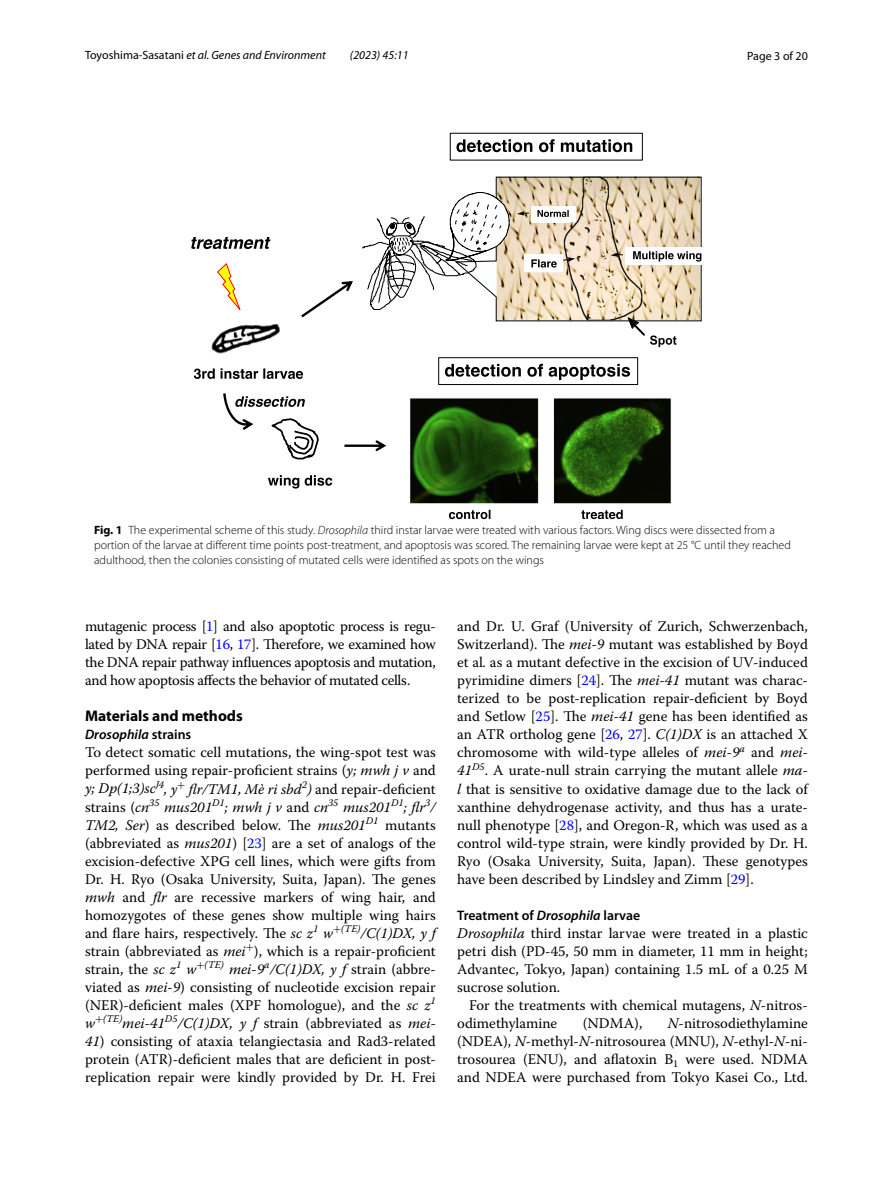
<style>
.page{position:relative;width:893px;height:1187px;background:#fff}
.page>*{position:absolute;margin:0;border:0;box-sizing:border-box;transform-origin:0 0}
.t1{font:700 15.45px "Myriad Pro";color:#000}
.t2{font:14.7px/18px "Warnock Pro";color:#000;text-align:justify}
.t3{font:600 13.8px "Myriad Pro";color:#000}
.t4{font:italic 600 13.8px "Myriad Pro";color:#000}
.t5{font:300 12px/15px "Myriad Pro";color:#000}
.t6{font:italic 12px "Myriad Pro";color:#000}
.t7{font:12px "Myriad Pro";color:#000}
.s1{font-style:normal}
.s2{font-weight:700}
.s3{font-style:italic}
.s4{color:#00f}
</style>
<div class="page">
<img style="left:212px;top:239px;width:459px;height:264px">
<svg style="left:268px;top:475px;width:31px;height:13px"></svg>
<svg style="left:305px;top:475px;width:27px;height:10px"></svg>
<svg style="left:344px;top:440px;width:42px;height:11px"></svg>
<svg style="left:456px;top:139px;width:76px;height:13px"></svg>
<svg style="left:539px;top:139px;width:16px;height:13px"></svg>
<svg style="left:561px;top:139px;width:71px;height:13px"></svg>
<div style="left:438px;top:357px;width:200px;height:28px;border:1px solid #000"></div>
<svg style="left:445px;top:364px;width:185px;height:16px"></svg>
<svg style="left:217px;top:263px;width:25px;height:49px"></svg>
<svg style="left:362px;top:176px;width:340px;height:171px"></svg>
<svg style="left:301px;top:281px;width:52px;height:36px"></svg>
<svg style="left:191px;top:237px;width:79px;height:12px"></svg>
<svg style="left:449px;top:509px;width:41px;height:10px"></svg>
<svg style="left:581px;top:509px;width:42px;height:10px"></svg>
<svg style="left:194px;top:360px;width:126px;height:100px"></svg>
<p class="t6" style="left:85px;top:48px;width:242px"><span class="s1">Toyoshima‑Sasatani</span> et al. Genes and Environment</p>
<p class="t6" style="left:350px;top:48px;width:60px">(2023) 45:11</p>
<p class="t7" style="left:747px;top:48px;width:62px">Page 3 of 20</p>
<p class="t5" style="left:94px;top:523px;width:698px"><span class="s2">Fig. 1</span> The experimental scheme of this study. <span class="s3">Drosophila</span> third instar larvae were treated with various factors. Wing discs were dissected from a portion of the larvae at different time points post-treatment, and apoptosis was scored. The remaining larvae were kept at 25 °C until they reached adulthood, then the colonies consisting of mutated cells were identified as spots on the wings</p>
<p class="t2" style="left:85px;top:617px;width:352px">mutagenic process [<span class="s4">1</span>] and also apoptotic process is regu&shy;lated by DNA repair [<span class="s4">16</span>, <span class="s4">17</span>]. Therefore, we examined how the DNA repair pathway influences apoptosis and mutation, and how apoptosis affects the behavior of mutated cells.</p>
<p class="t1" style="left:85px;top:706px;width:159px">Materials and methods</p>
<p class="t4" style="left:85px;top:726px;width:108px">Drosophila <span class="s1">strains</span></p>
<p class="t2" style="left:85px;top:743px;width:352px">To detect somatic cell mutations, the wing-spot test was performed using repair-proficient strains (<span class="s3">y; mwh j v</span> and <span class="s3">y; Dp(1;3)sc</span><sup>J4</sup><span class="s3">, y</span><sup>+</sup> <span class="s3">flr/TM1, Mè ri sbd</span><sup>2</sup><span class="s3">)</span> and repair-deficient strains (<span class="s3">cn</span><sup>35</sup> <span class="s3">mus201</span><sup>D1</sup><span class="s3">; mwh j v</span> and <span class="s3">cn</span><sup>35</sup> <span class="s3">mus201</span><sup>D1</sup><span class="s3">; flr</span><sup>3</sup><span class="s3">/ TM2, Ser</span>) as described below. The <span class="s3">mus201</span><sup>D1</sup> mutants (abbreviated as <span class="s3">mus201</span>) [<span class="s4">23</span>] are a set of analogs of the excision-defective XPG cell lines, which were gifts from Dr. H. Ryo (Osaka University, Suita, Japan). The genes <span class="s3">mwh</span> and <span class="s3">flr</span> are recessive markers of wing hair, and homozygotes of these genes show multiple wing hairs and flare hairs, respectively. The <span class="s3">sc z</span><sup>1</sup> <span class="s3">w</span><sup>+</sup><sup>(TE)</sup><span class="s3">/C(1)DX, y f </span>strain (abbreviated as <span class="s3">mei</span><sup>+</sup>), which is a repair-proficient strain, the <span class="s3">sc z</span><sup>1</sup> <span class="s3">w</span><sup>+</sup><sup>(TE)</sup> <span class="s3">mei-9</span><sup>a</sup><span class="s3">/C(1)DX, y f</span> strain (abbre&shy;viated as <span class="s3">mei-9</span>) consisting of nucleotide excision repair (NER)-deficient males (XPF homologue), and the <span class="s3">sc z</span><sup>1 </sup><span class="s3">w</span><sup>+</sup><sup>(TE)</sup><span class="s3">mei-41</span><sup>D5</sup><span class="s3">/C(1)DX, y f</span> strain (abbreviated as <span class="s3">mei-</span></p>
<p class="t2" style="left:85px;top:1031px;width:352px"><span class="s3">41</span>) consisting of ataxia telangiectasia and Rad3-related protein (ATR)-deficient males that are deficient in post&shy;replication repair were kindly provided by Dr. H. Frei</p>
<p class="t2" style="left:457px;top:617px;width:352px">and Dr. U. Graf (University of Zurich, Schwerzenbach, Switzerland). The <span class="s3">mei-9</span> mutant was established by Boyd et al<span class="s3">.</span> as a mutant defective in the excision of UV-induced pyrimidine dimers [<span class="s4">24</span>]. The <span class="s3">mei-41</span> mutant was charac&shy;terized to be post-replication repair-deficient by Boyd and Setlow [<span class="s4">25</span>]. The <span class="s3">mei-41</span> gene has been identified as an ATR ortholog gene [<span class="s4">26</span>, <span class="s4">27</span>]. <span class="s3">C(1)DX</span> is an attached X chromosome with wild-type alleles of <span class="s3">mei-9</span><sup>a</sup> and <span class="s3">mei-41</span><sup>D5</sup>. A urate-null strain carrying the mutant allele <span class="s3">ma&shy;l</span> that is sensitive to oxidative damage due to the lack of xanthine dehydrogenase activity, and thus has a urate&shy;null phenotype [<span class="s4">28</span>], and Oregon-R, which was used as a control wild-type strain, were kindly provided by Dr. H.<br>Ryo (Osaka University, Suita, Japan). These genotypes have been described by Lindsley and Zimm [<span class="s4">29</span>].</p>
<p class="t3" style="left:457px;top:906px;width:185px">Treatment of <span class="s3">Drosophila</span> larvae</p>
<p class="t2" style="left:457px;top:923px;width:352px"><span class="s3">Drosophila</span> third instar larvae were treated in a plastic petri dish (PD-45, 50 mm in diameter, 11 mm in height; Advantec, Tokyo, Japan) containing 1.5 mL of a 0.25 M sucrose solution.</p>
<p class="t2" style="left:457px;top:995px;width:352px;text-indent:12px">For the treatments with chemical mutagens, <span class="s3">N</span>-nitros&shy;odimethylamine</p>
<p class="t2" style="left:583px;top:1013px;width:61px">(NDMA),</p>
<p class="t2" style="left:457px;top:1013px;width:352px;text-indent:211px"><span class="s3">N</span>-nitrosodiethylamine (NDEA), <span class="s3">N</span>-methyl-<span class="s3">N</span>-nitrosourea (MNU), <span class="s3">N</span>-ethyl-<span class="s3">N</span>-ni&shy;trosourea (ENU), and aflatoxin B<sub>1</sub> were used. NDMA and NDEA were purchased from Tokyo Kasei Co., Ltd.</p>
</div>
